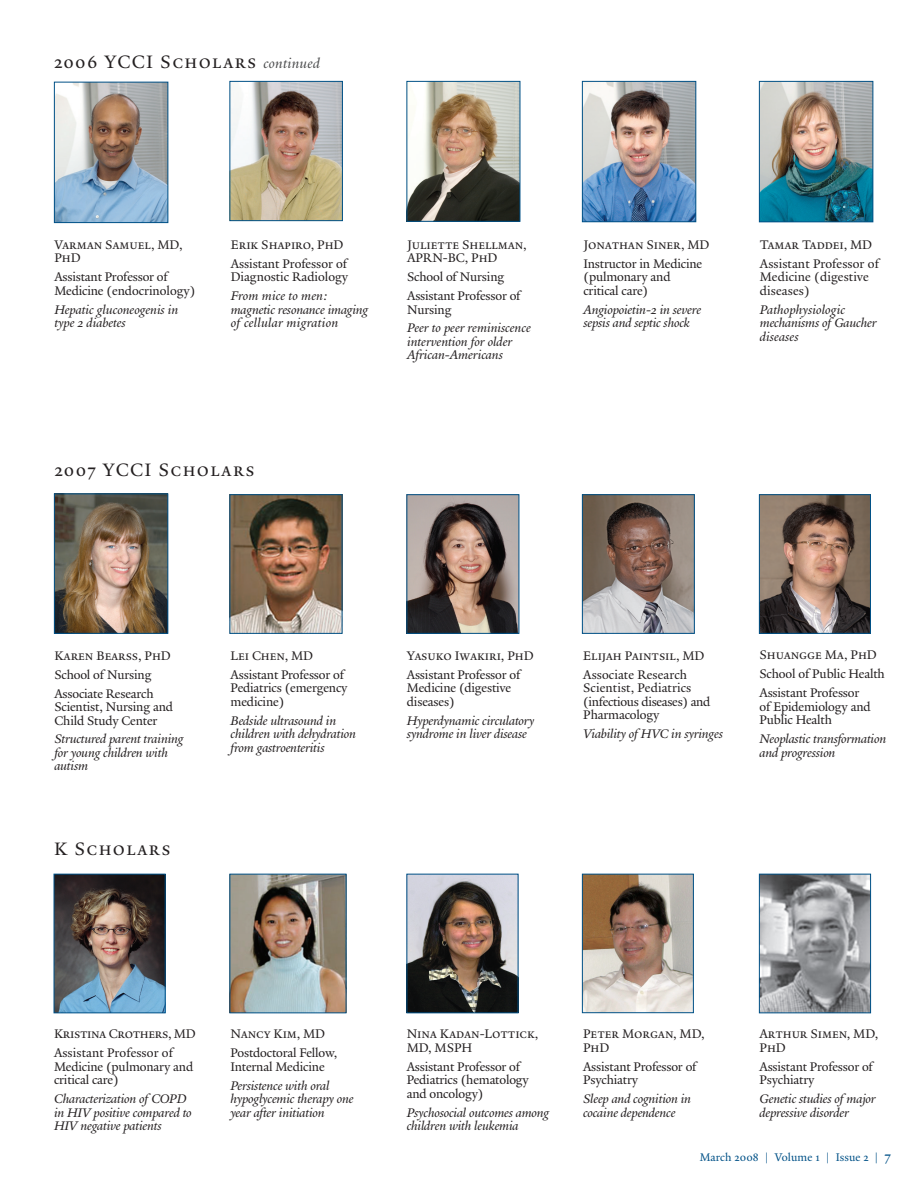
<style>
.page{position:relative;width:918px;height:1188px;background:#fff}
.page>*{position:absolute;margin:0;border:0;box-sizing:border-box;transform-origin:0 0}
.t1{font:19.5px "Yale Small Cap";letter-spacing:.065em;color:#231f20}
.t2{font:13.5px/13.5px "Yale Design";letter-spacing:-.01em;color:#231f20}
.t3{font:italic 13.5px/13.5px "Yale Design";letter-spacing:-.01em;color:#231f20}
.t4{font:13.5px/13.5px "Yale Small Cap";letter-spacing:-.01em;color:#231f20}
.t5{font:italic 13.5px/13.5px "Yale Design";letter-spacing:.01em;color:#231f20}
.t6{font:13.5px/13.5px "Yale Design";letter-spacing:.01em;color:#231f20}
.t7{font:13.5px "Yale Small Cap";letter-spacing:-.03em;color:#231f20}
.t8{font:12px "Yale Design";letter-spacing:.01em;color:#005187}
.s1{font-family:"Yale Design";font-style:italic;font-size:15px;color:#4b4c4d}
.s2{font-size:15px}
</style>
<div class="page">
<img style="left:56px;top:496px;width:110px;height:136px">
<div style="left:54px;top:494px;width:114px;height:140px;border:1px solid #005187"></div>
<img style="left:232px;top:496px;width:108px;height:136px">
<div style="left:230px;top:494px;width:112px;height:140px;border:1px solid #005187"></div>
<img style="left:408px;top:496px;width:109px;height:136px">
<div style="left:406px;top:494px;width:113px;height:140px;border:1px solid #005187"></div>
<img style="left:584px;top:496px;width:109px;height:136px">
<div style="left:582px;top:494px;width:113px;height:140px;border:1px solid #005187"></div>
<img style="left:761px;top:496px;width:108px;height:136px">
<div style="left:759px;top:494px;width:112px;height:140px;border:1px solid #005187"></div>
<img style="left:56px;top:84px;width:110px;height:137px">
<div style="left:54px;top:82px;width:114px;height:141px;border:1px solid #005187"></div>
<img style="left:232px;top:83px;width:109px;height:136px">
<div style="left:230px;top:81px;width:113px;height:140px;border:1px solid #005187"></div>
<img style="left:408px;top:83px;width:110px;height:137px">
<div style="left:406px;top:81px;width:114px;height:141px;border:1px solid #005187"></div>
<img style="left:584px;top:83px;width:110px;height:137px">
<div style="left:582px;top:81px;width:114px;height:141px;border:1px solid #005187"></div>
<img style="left:761px;top:83px;width:110px;height:137px">
<div style="left:759px;top:81px;width:114px;height:141px;border:1px solid #005187"></div>
<img style="left:56px;top:876px;width:108px;height:135px">
<div style="left:54px;top:874px;width:112px;height:139px;border:1px solid #005187"></div>
<img style="left:232px;top:876px;width:112px;height:135px">
<img style="left:408px;top:876px;width:108px;height:135px">
<div style="left:406px;top:874px;width:112px;height:139px;border:1px solid #005187"></div>
<img style="left:761px;top:876px;width:108px;height:135px">
<div style="left:759px;top:874px;width:112px;height:139px;border:1px solid #005187"></div>
<img style="left:584px;top:876px;width:108px;height:135px">
<div style="left:582px;top:874px;width:112px;height:139px;border:1px solid #005187"></div>
<h1 class="t1" style="left:54px;top:50px;width:267px">2006 YCCI Scholars <span class="s1">continued</span></h1>
<p class="t4" style="left:54px;top:238px;width:130px">Varman Samuel, MD,<br>PhD</p>
<p class="t2" style="left:54px;top:270px;width:143px">Assistant Professor of<br>Medicine (endocrinology)</p>
<p class="t3" style="left:54px;top:302px;width:126px">Hepatic gluconeogenis in type 2 diabetes</p>
<p class="t4" style="left:231px;top:238px;width:114px">Erik Shapiro, PhD</p>
<p class="t2" style="left:231px;top:257px;width:119px">Assistant Professor of<br>Diagnostic Radiology</p>
<p class="t5" style="left:231px;top:289px;width:139px">From mice to men: magnetic resonance imaging of cellular migration</p>
<p class="t4" style="left:407px;top:238px;width:121px">Juliette Shellman,<br>APRN-BC, PhD</p>
<p class="t2" style="left:407px;top:267px;width:115px;line-height:18.9px">School of Nursing<br>Assistant Professor of</p>
<p class="t2" style="left:407px;top:302px;width:46px">Nursing</p>
<p class="t3" style="left:407px;top:321px;width:125px">Peer to peer reminiscence intervention for older<br>African-Americans</p>
<h1 class="t1" style="left:54px;top:458px;width:202px">2007 YCCI Scholars</h1>
<p class="t4" style="left:583px;top:238px;width:128px">Jonathan Siner, MD</p>
<p class="t2" style="left:583px;top:257px;width:120px">Instructor in Medicine (pulmonary and critical care)</p>
<p class="t3" style="left:583px;top:302px;width:119px">Angiopoietin-2 in severe sepsis and septic shock</p>
<p class="t4" style="left:760px;top:238px;width:114px">Tamar Taddei, MD</p>
<p class="t6" style="left:760px;top:257px;width:121px">Assistant Professor of<br>Medicine (digestive diseases)</p>
<p class="t5" style="left:760px;top:303px;width:118px">Pathophysiologic mechanisms of Gaucher diseases</p>
<p class="t4" style="left:54px;top:649px;width:118px">Karen Bearss, PhD</p>
<p class="t2" style="left:54px;top:665px;width:101px;line-height:18.9px">School of Nursing<br>Associate Research</p>
<p class="t2" style="left:54px;top:700px;width:120px">Scientist, Nursing and<br>Child Study Center</p>
<p class="t3" style="left:54px;top:732px;width:131px">Structured parent training for young children with autism</p>
<h1 class="t1" style="left:54px;top:837px;width:118px">K Scholars</h1>
<p class="t4" style="left:231px;top:649px;width:84px">Lei Chen, MD</p>
<p class="t2" style="left:231px;top:668px;width:118px">Assistant Professor of<br>Pediatrics (emergency medicine)</p>
<p class="t3" style="left:231px;top:713px;width:127px">Bedside ultrasound in children with dehydration from gastroenteritis</p>
<p class="t4" style="left:407px;top:649px;width:128px">Yasuko Iwakiri, PhD</p>
<p class="t2" style="left:407px;top:668px;width:115px">Assistant Professor of<br>Medicine (digestive diseases)</p>
<p class="t3" style="left:407px;top:713px;width:129px">Hyperdynamic circulatory syndrome in liver disease</p>
<p class="t4" style="left:583px;top:649px;width:123px">Elijah Paintsil, MD</p>
<p class="t2" style="left:583px;top:668px;width:129px">Associate Research<br>Scientist, Pediatrics (infectious diseases) and<br>Pharmacology</p>
<p class="t3" style="left:583px;top:727px;width:141px">Viability of HVC in syringes</p>
<p class="t4" style="left:760px;top:648px;width:119px">Shuangge Ma, PhD</p>
<p class="t2" style="left:760px;top:665px;width:127px;line-height:18.9px">School of Public Health<br>Assistant Professor</p>
<p class="t2" style="left:760px;top:700px;width:113px">of Epidemiology and<br>Public Health</p>
<p class="t3" style="left:760px;top:732px;width:128px">Neoplastic transformation and progression</p>
<p class="t7" style="left:54px;top:1026px;width:143px">Kristina Crothers, MD</p>
<p class="t2" style="left:54px;top:1046px;width:141px">Assistant Professor of<br>Medicine (pulmonary and critical care)</p>
<p class="t3" style="left:54px;top:1092px;width:139px">Characterization of COPD in HIV positive compared to<br>HIV negative patients</p>
<p class="t4" style="left:230px;top:1027px;width:96px">Nancy Kim, MD</p>
<p class="t2" style="left:230px;top:1046px;width:108px">Postdoctoral Fellow,<br>Internal Medicine</p>
<p class="t3" style="left:230px;top:1079px;width:125px">Persistence with oral hypoglycemic therapy one year after initiation</p>
<p class="t4" style="left:407px;top:1027px;width:133px">Nina Kadan-Lottick,<br>MD, MSPH</p>
<p class="t2" style="left:407px;top:1060px;width:124px">Assistant Professor of<br>Pediatrics (hematology and oncology)</p>
<p class="t3" style="left:407px;top:1105px;width:144px">Psychosocial outcomes among children with leukemia</p>
<p class="t4" style="left:759px;top:1027px;width:120px">Arthur Simen, MD,<br>PhD</p>
<p class="t2" style="left:759px;top:1060px;width:115px">Assistant Professor of<br>Psychiatry</p>
<p class="t3" style="left:759px;top:1092px;width:118px">Genetic studies of major depressive disorder</p>
<p class="t8" style="left:700px;top:1150px;width:193px">March 2008 | Volume 1 | Issue 2 | <span class="s2">7</span></p>
<p class="t4" style="left:583px;top:1027px;width:123px">Peter Morgan, MD,<br>PhD</p>
<p class="t2" style="left:583px;top:1060px;width:115px">Assistant Professor of<br>Psychiatry</p>
<p class="t3" style="left:583px;top:1092px;width:110px">Sleep and cognition in cocaine dependence</p>
</div>
